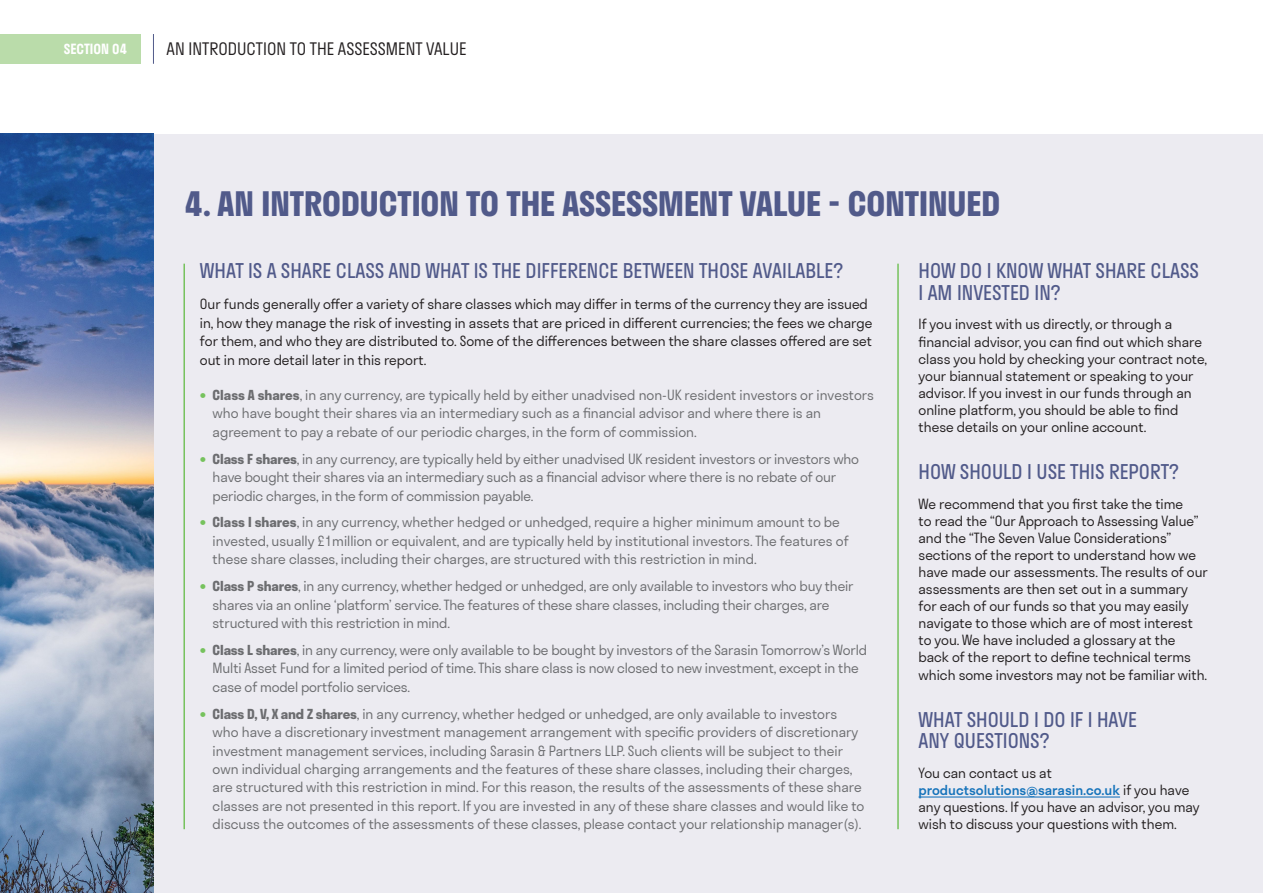
<style>
.page{position:relative;width:1263px;height:893px;background:#fff}
.page>*{position:absolute;margin:0;border:0;box-sizing:border-box;transform-origin:0 0}
.HEADER_-_MAIN_SECTIO{font:700 33px "Stratos";color:#515a8a}
.HEADER_INDIGO_CAPS{font:19.5px/21.6px "Stratos";color:#515a8a}
.RIGHT_PRINCIPLE_DESC{font:300 16.5px "Stratos";color:#231f20}
.t1{font:300 13.5px/18.5px "Stratos";color:#6c6d70}
.BODY_-_9_11_BLK{font:300 13.5px/17.1px "Stratos";color:#231f20}
.RIGHT_PRINCIPLE_WHIT{font:600 13.5px "Stratos";color:#fff}
.s1{font-weight:700;font-size:18px;color:#76c25d}
.s2{font-weight:700}
.s3{font-weight:500;color:#1774bb}
</style>
<div class="page">
<div style="left:0;top:134px;width:1263px;height:759px;background:#ecebf1"></div>
<hr style="left:183px;top:264px;width:2px;height:565px;background:#76c25d">
<hr style="left:897px;top:264px;width:2px;height:565px;background:#76c25d">
<img style="left:0;top:134px;width:153px;height:759px">
<hr style="left:918px;top:796px;width:202px;height:1px;background:#1774bb">
<hr style="left:153px;top:34px;width:1px;height:30px;background:#515a8a">
<div style="left:0;top:34px;width:140px;height:30px;background:#badcaa"></div>
<p class="RIGHT_PRINCIPLE_WHIT" style="left:64px;top:38px;width:65px">SECTION 04</p>
<p class="RIGHT_PRINCIPLE_DESC" style="left:167px;top:36px;width:301px">AN INTRODUCTION TO THE ASSESSMENT VALUE</p>
<p class="HEADER_-_MAIN_SECTIO" style="left:185px;top:177px;width:817px">4. AN INTRODUCTION TO THE ASSESSMENT VALUE - CONTINUED</p>
<p class="HEADER_INDIGO_CAPS" style="left:200px;top:259px;width:645px">WHAT IS A SHARE CLASS AND WHAT IS THE DIFFERENCE BETWEEN THOSE AVAILABLE?</p>
<p class="BODY_-_9_11_BLK" style="left:200px;top:295px;width:674px;line-height:18.5px">Our funds generally offer a variety of share classes which may differ in terms of the currency they are issued in, how they manage the risk of investing in assets that are priced in different currencies; the fees we charge for them, and who they are distributed to. Some of the differences between the share classes offered are set out in more detail later in this report.</p>
<p class="t1" style="left:213px;top:385px;width:663px;text-indent:-13px"><span class="s1">•</span> <span class="s2">Class A shares</span>, in any currency, are typically held by either unadvised non-UK resident investors or investors who have bought their shares via an intermediary such as a financial advisor and where there is an agreement to pay a rebate of our periodic charges, in the form of commission.</p>
<p class="t1" style="left:213px;top:449px;width:648px;text-indent:-13px"><span class="s1">•</span> <span class="s2">Class F shares</span>, in any currency, are typically held by either unadvised UK resident investors or investors who have bought their shares via an intermediary such as a financial advisor where there is no rebate of our periodic charges, in the form of commission payable.</p>
<p class="t1" style="left:213px;top:513px;width:638px;text-indent:-13px"><span class="s1">•</span> <span class="s2">Class I shares</span>, in any currency, whether hedged or unhedged, require a higher minimum amount to be invested, usually £1million or equivalent, and are typically held by institutional investors. The features of these share classes, including their charges, are structured with this restriction in mind.</p>
<p class="t1" style="left:213px;top:576px;width:643px;text-indent:-13px"><span class="s1">•</span> <span class="s2">Class P shares</span>, in any currency, whether hedged or unhedged, are only available to investors who buy their shares via an online ‘platform’ service. The features of these share classes, including their charges, are structured with this restriction in mind.</p>
<p class="t1" style="left:213px;top:640px;width:656px;text-indent:-13px"><span class="s1">•</span> <span class="s2">Class L shares</span>, in any currency, were only available to be bought by investors of the Sarasin Tomorrow’s World<br>Multi Asset Fund for a limited period of time. This share class is now closed to new investment, except in the case of model portfolio services.</p>
<p class="t1" style="left:213px;top:704px;width:653px;text-indent:-13px"><span class="s1">•</span> <span class="s2">Class D, V, X and Z shares</span>, in any currency, whether hedged or unhedged, are only available to investors who have a discretionary investment management arrangement with specific providers of discretionary investment management services, including Sarasin &amp; Partners LLP. Such clients will be subject to their own individual charging arrangements and the features of these share classes, including their charges, are structured with this restriction in mind. For this reason, the results of the assessments of these share classes are not presented in this report. If you are invested in any of these share classes and would like to discuss the outcomes of the assessments of these classes, please contact your relationship manager(s).</p>
<p class="HEADER_INDIGO_CAPS" style="left:918px;top:259px;width:282px">HOW DO I KNOW WHAT SHARE CLASS<br>I AM INVESTED IN?</p>
<p class="BODY_-_9_11_BLK" style="left:918px;top:315px;width:290px">If you invest with us directly, or through a financial advisor, you can find out which share class you hold by checking your contract note, your biannual statement or speaking to your advisor. If you invest in our funds through an online platform, you should be able to find these details on your online account.</p>
<p class="HEADER_INDIGO_CAPS" style="left:918px;top:460px;width:262px">HOW SHOULD I USE THIS REPORT?</p>
<p class="BODY_-_9_11_BLK" style="left:918px;top:495px;width:291px">We recommend that you first take the time<br>to read the “Our Approach to Assessing Value” and the “The Seven Value Considerations” sections of the report to understand how we have made our assessments. The results of our assessments are then set out in a summary for each of our funds so that you may easily navigate to those which are of most interest to you. We have included a glossary at the back of the report to define technical terms which some investors may not be familiar with.</p>
<p class="HEADER_INDIGO_CAPS" style="left:918px;top:708px;width:220px">WHAT SHOULD I DO IF I HAVE<br>ANY QUESTIONS?</p>
<p class="BODY_-_9_11_BLK" style="left:918px;top:764px;width:283px">You can contact us at <span class="s3">productsolutions@sarasin.co.uk</span> if you have any questions. If you have an advisor, you may wish to discuss your questions with them.</p>
</div>
